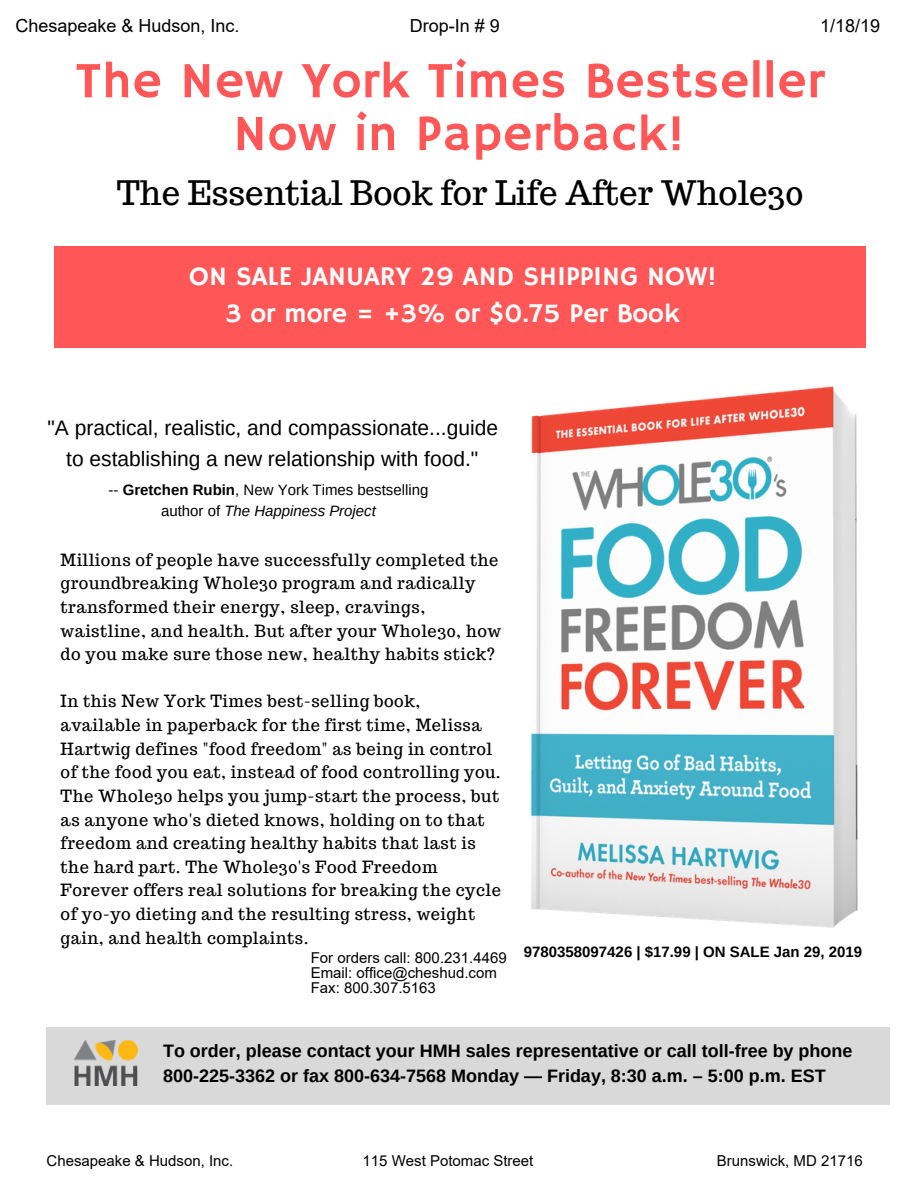
<style>
.page{position:relative;width:918px;height:1188px;background:#fff}
.page>*{position:absolute;margin:0;border:0;box-sizing:border-box;transform-origin:0 0}
.t1{font:51px/52.8px "Hammersmith One";letter-spacing:.015em;color:#ff5757;text-align:center}
.t2{font:33px "Trocchi";color:#000}
.t3{font:27px/37.2px "Hammersmith One";color:#fff;text-align:center}
.t4{font:21px/30.3px "Arimo";color:#000;text-align:center}
.t5{font:700 18px/24.8px "Arimo";color:#000}
.t6{font:18px "Arial";color:#010101}
.t7{font:16.5px/23.7px "Trocchi";letter-spacing:.03em;color:#000}
.t8{font:15px/15px "Arial";color:#010101}
.t9{font:15px/20.2px "Arimo";color:#000;text-align:center}
.t10{font:700 15px "Arimo";color:#000}
.s1{font-weight:700}
.s2{font-style:italic}
</style>
<div class="page">
<img style="left:530px;top:386px;width:328px;height:542px">
<div style="left:46px;top:1027px;width:844px;height:77px;background:#d9d9d9"></div>
<img style="left:75px;top:1041px;width:63px;height:45px">
<div style="left:54px;top:246px;width:811px;height:102px;background:#ff5757"></div>
<p class="t6" style="left:16px;top:13px;width:226px">Chesapeake &amp; Hudson, Inc.</p>
<p class="t6" style="left:410px;top:13px;width:92px">Drop-In # 9</p>
<p class="t6" style="left:820px;top:13px;width:62px">1/18/19</p>
<h1 class="t1" style="left:76px;top:57px;width:750px">The New York Times Bestseller<br>Now in Paperback!</h1>
<h2 class="t2" style="left:117px;top:171px;width:688px">The Essential Book for Life After Whole30</h2>
<h3 class="t3" style="left:189px;top:259px;width:529px">ON SALE JANUARY 29 AND SHIPPING NOW!<br>3 or more = +3% or $0.75 Per Book</h3>
<p class="t4" style="left:48px;top:413px;width:452px">"A practical, realistic, and compassionate...guide to establishing a new relationship with food."</p>
<p class="t9" style="left:109px;top:480px;width:321px">-- <span class="s1">Gretchen Rubin</span>, New York Times bestselling author of <span class="s2">The Happiness Project</span></p>
<p class="t7" style="left:61px;top:548px;width:442px">Millions of people have successfully completed the groundbreaking Whole30 program and radically transformed their energy, sleep, cravings, waistline, and health. But after your Whole30, how do you make sure those new, healthy habits stick?</p>
<p class="t7" style="left:61px;top:690px;width:442px">In this New York Times best-selling book, available in paperback for the first time, Melissa Hartwig defines "food freedom" as being in control of the food you eat, instead of food controlling you.<br>The Whole30 helps you jump-start the process, but as anyone who's dieted knows, holding on to that freedom and creating healthy habits that last is the hard part. The Whole30's Food Freedom Forever offers real solutions for breaking the cycle of yo-yo dieting and the resulting stress, weight gain, and health complaints.</p>
<p class="t8" style="left:311px;top:950px;width:197px">For orders call: 800.231.4469<br>Email: office@cheshud.com<br>Fax: 800.307.5163</p>
<p class="t10" style="left:524px;top:943px;width:340px">9780358097426 | $17.99 | ON SALE Jan 29, 2019</p>
<p class="t5" style="left:163px;top:1039px;width:691px">To order, please contact your HMH sales representative or call toll-free by phone<br>800-225-3362 or fax 800-634-7568 Monday — Friday, 8:30 a.m. – 5:00 p.m. EST</p>
<p class="t8" style="left:47px;top:1153px;width:188px">Chesapeake &amp; Hudson, Inc.</p>
<p class="t8" style="left:363px;top:1153px;width:172px">115 West Potomac Street</p>
<p class="t8" style="left:717px;top:1153px;width:147px">Brunswick, MD 21716</p>
</div>
